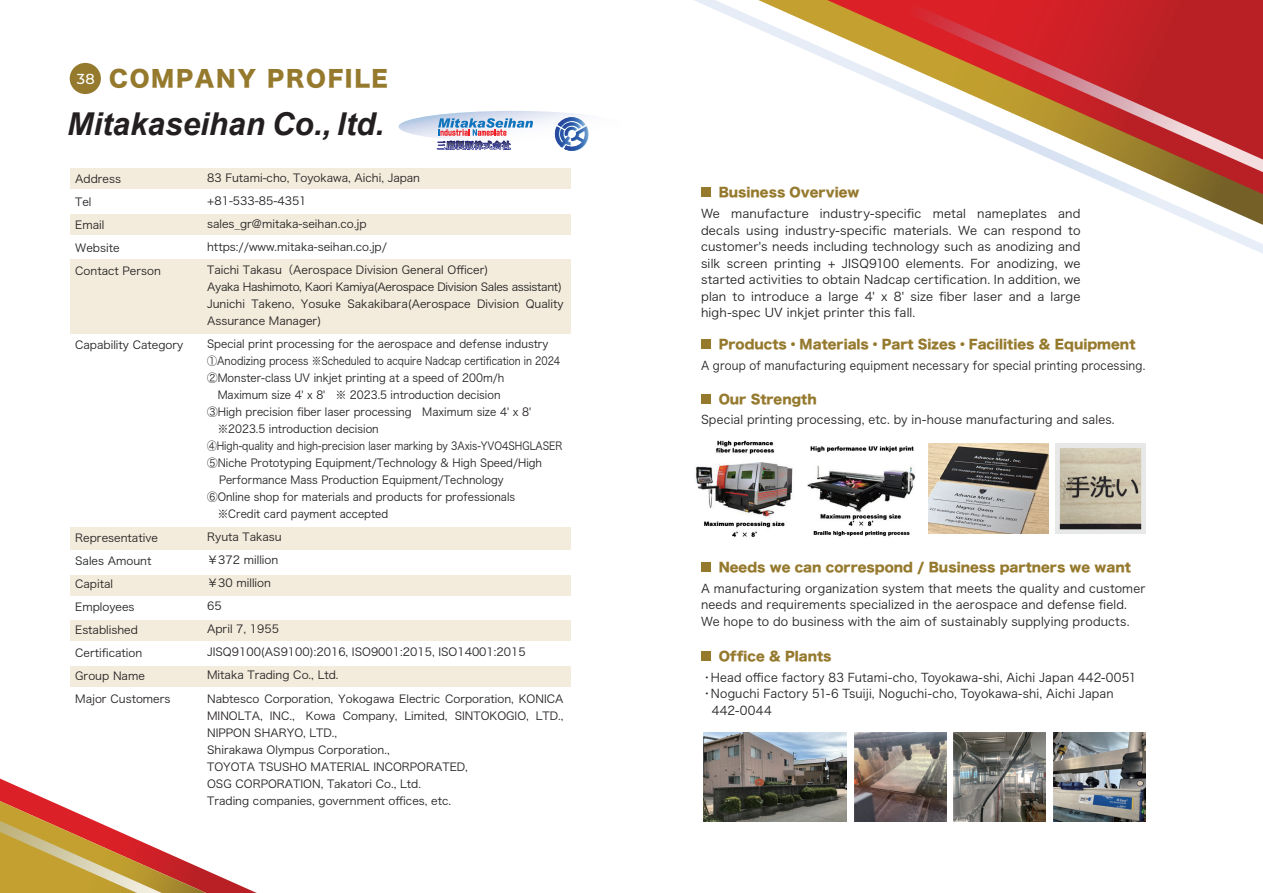
<style>
.page{position:relative;width:1263px;height:893px;background:#fff}
.page>*{position:absolute;margin:0;border:0;box-sizing:border-box;transform-origin:0 0}
.t1{font:italic 700 31.5px "Arial";color:#231f20}
.t2{font:22.5px "Hira Kaku Std W8";letter-spacing:.075em;color:#95792d}
.t3{font:12.75px "Hira Kaku Std W8";color:#95792d}
.t4{font:12px/16.5px "Hira Kaku Pro W3";letter-spacing:.015em;color:#231f20;text-align:justify}
.t5{font:12px "Hira Kaku Pro W3";letter-spacing:.015em;color:#231f20;scale:.91 1}
.t6{font:11.1px/23px "Hira Kaku Pro W3";color:#231f20}
.t7{font:11.1px "Hira Kaku Pro W3";color:#231f20;scale:.95 1}
.t8{font:11.1px "Hira Kaku Pro W3";color:#231f20;scale:.96 1}
.t9{font:11.1px "Hira Kaku Pro W3";color:#231f20;scale:.87 1}
.t10{font:11.1px "Hira Kaku Pro W3";color:#231f20;scale:.9 1}
.s1{font-family:"Montserrat";font-weight:500;font-size:14.4px;color:#fff}
</style>
<div class="page">
<div style="left:70px;top:63px;width:31px;height:31px;background:#95792d;border-radius:50%"></div>
<div style="left:70px;top:168px;width:501px;height:21px;background:#f3ecdd"></div>
<div style="left:70px;top:215px;width:501px;height:20px;background:#f3ecdd"></div>
<div style="left:70px;top:259px;width:501px;height:74px;background:#f3ecdd"></div>
<div style="left:70px;top:576px;width:501px;height:20px;background:#f3ecdd"></div>
<div style="left:70px;top:620px;width:501px;height:20px;background:#f3ecdd"></div>
<div style="left:70px;top:666px;width:501px;height:20px;background:#f3ecdd"></div>
<div style="left:70px;top:527px;width:501px;height:23px;background:#f3ecdd"></div>
<svg style="left:694px;top:0;width:569px;height:254px"></svg>
<svg style="left:758px;top:0;width:505px;height:225px"></svg>
<svg style="left:876px;top:0;width:387px;height:172px"></svg>
<div style="left:701px;top:188px;width:9px;height:9px;background:#95792d"></div>
<div style="left:701px;top:395px;width:9px;height:9px;background:#95792d"></div>
<div style="left:701px;top:563px;width:9px;height:9px;background:#95792d"></div>
<div style="left:701px;top:651px;width:9px;height:10px;background:#95792d"></div>
<div style="left:701px;top:340px;width:9px;height:9px;background:#95792d"></div>
<svg style="left:0;top:779px;width:257px;height:114px"></svg>
<svg style="left:398px;top:111px;width:229px;height:31px"></svg>
<svg style="left:555px;top:117px;width:34px;height:34px"></svg>
<svg style="left:436px;top:118px;width:97px;height:33px"></svg>
<img style="left:1056px;top:444px;width:89px;height:90px">
<img style="left:928px;top:444px;width:120px;height:90px">
<img style="left:695px;top:440px;width:98px;height:97px">
<img style="left:808px;top:446px;width:108px;height:91px">
<img style="left:704px;top:732px;width:143px;height:90px">
<img style="left:855px;top:732px;width:91px;height:90px">
<img style="left:953px;top:732px;width:93px;height:90px">
<img style="left:1053px;top:732px;width:92px;height:90px">
<h2 class="t2" style="left:77px;top:66px;width:313px"><span class="s1">38</span> COMPANY PROFILE</h2>
<h1 class="t1" style="left:67px;top:103px;width:319px">Mitakaseihan Co., ltd.</h1>
<p class="t6" style="left:75px;top:167px;width:87px">Address<br>Tel<br>Email<br>Website<br>Contact Person</p>
<p class="t6" style="left:75px;top:333px;width:110px">Capability Category</p>
<p class="t6" style="left:75px;top:526px;width:97px">Representative<br>Sales Amount<br>Capital<br>Employees<br>Established<br>Certification<br>Group Name<br>Major Customers</p>
<p class="t6" style="left:207px;top:166px;width:283px">83 Futami-cho, Toyokawa, Aichi, Japan +81-533-85-4351<br>sales_gr@mitaka-seihan.co.jp https://www.mitaka-seihan.co.jp/<br>Taichi Takasu（Aerospace Division General Officer)</p>
<p class="t6" style="left:207px;top:278px;width:358px;line-height:17.1px">Ayaka Hashimoto, Kaori Kamiya(Aerospace Division Sales assistant)<br>Junichi Takeno, Yosuke Sakakibara(Aerospace Division Quality<br>Assurance Manager)</p>
<p class="t8" style="left:207px;top:334px;width:357px">Special print processing for the aerospace and defense industry</p>
<p class="t10" style="left:207px;top:351px;width:394px">①Anodizing process ※Scheduled to acquire Nadcap certification in 2024</p>
<p class="t7" style="left:207px;top:368px;width:314px">②Monster-class UV inkjet printing at a speed of 200m/h</p>
<p class="t7" style="left:218px;top:385px;width:299px">Maximum size 4' x 8'　※ 2023.5 introduction decision</p>
<p class="t8" style="left:207px;top:402px;width:339px">③High precision fiber laser processing　Maximum size 4' x 8'</p>
<p class="t7" style="left:218px;top:419px;width:171px">※2023.5 introduction decision</p>
<p class="t9" style="left:207px;top:436px;width:410px">④High-quality and high-precision laser marking by 3Axis-YVO4SHGLASER</p>
<p class="t7" style="left:207px;top:453px;width:354px">⑤Niche Prototyping Equipment/Technology &amp; High Speed/High</p>
<p class="t7" style="left:219px;top:470px;width:301px">Performance Mass Production Equipment/Technology</p>
<p class="t7" style="left:207px;top:487px;width:326px">⑥Online shop for materials and products for professionals</p>
<p class="t7" style="left:218px;top:504px;width:181px">※Credit card payment accepted</p>
<p class="t6" style="left:207px;top:525px;width:320px">Ryuta Takasu<br>￥372 million<br>￥30 million<br>65<br>April 7, 1955<br>JISQ9100(AS9100):2016, ISO9001:2015, ISO14001:2015<br>Mitaka Trading Co., Ltd.</p>
<p class="t6" style="left:207px;top:689px;width:358px;line-height:17.1px">Nabtesco Corporation, Yokogawa Electric Corporation, KONICA MINOLTA, INC.,　Kowa Company, Limited, SINTOKOGIO, LTD., NIPPON SHARYO, LTD.,<br>Shirakawa Olympus Corporation.,<br>TOYOTA TSUSHO MATERIAL INCORPORATED,<br>OSG CORPORATION, Takatori Co., Ltd.<br>Trading companies, government offices, etc.</p>
<p class="t3" style="left:719px;top:185px;width:142px">Business Overview</p>
<p class="t4" style="left:701px;top:205px;width:381px">We manufacture industry-specific metal nameplates and decals using industry-specific materials. We can respond to customer's needs including technology such as anodizing and silk screen printing + JISQ9100 elements. For anodizing, we started activities to obtain Nadcap certification. In addition, we plan to introduce a large 4' x 8' size fiber laser and a large high-spec UV inkjet printer this fall.</p>
<p class="t3" style="left:719px;top:337px;width:418px">Products・Materials・Part Sizes・Facilities &amp; Equipment</p>
<p class="t5" style="left:701px;top:355px;width:490px">A group of manufacturing equipment necessary for special printing processing.</p>
<p class="t3" style="left:719px;top:392px;width:99px">Our Strength</p>
<p class="t4" style="left:701px;top:410px;width:415px">Special printing processing, etc. by in-house manufacturing and sales.</p>
<p class="t3" style="left:719px;top:560px;width:414px">Needs we can correspond / Business partners we want</p>
<p class="t4" style="left:701px;top:579px;width:446px;text-align:left">A manufacturing organization system that meets the quality and customer needs and requirements specialized in the aerospace and defense field.<br>We hope to do business with the aim of sustainably supplying products.</p>
<p class="t3" style="left:719px;top:649px;width:114px">Office &amp; Plants</p>
<p class="t4" style="left:701px;top:668px;width:437px">・Head office factory 83 Futami-cho, Toyokawa-shi, Aichi Japan 442-0051</p>
<p class="t4" style="left:701px;top:685px;width:414px">・Noguchi Factory 51-6 Tsuiji, Noguchi-cho, Toyokawa-shi, Aichi Japan</p>
<p class="t4" style="left:712px;top:701px;width:61px">442-0044</p>
</div>
